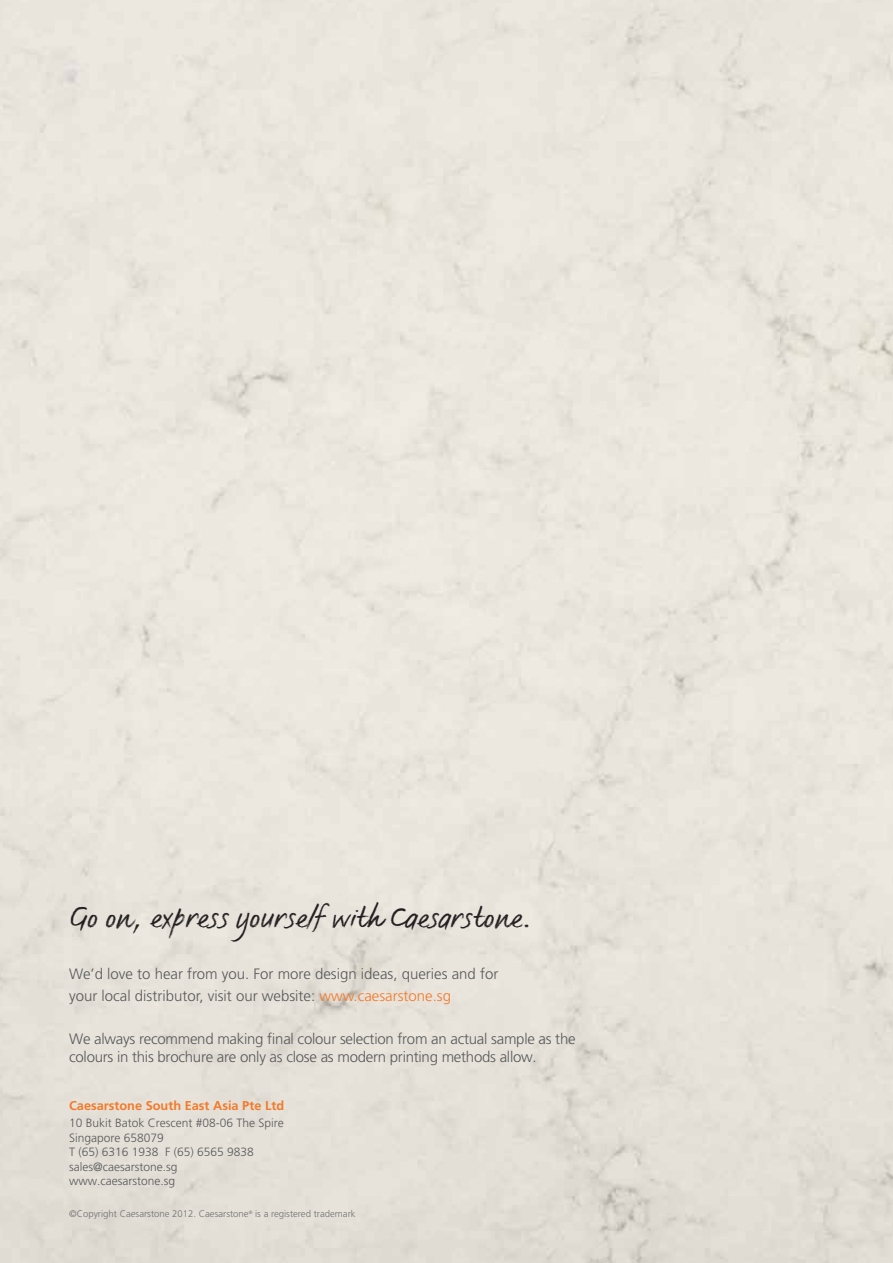
<style>
.page{position:relative;width:893px;height:1263px;background:#fff}
.page>*{position:absolute;margin:0;border:0;box-sizing:border-box;transform-origin:0 0}
.t1{font:30px "FS Sammy";color:#231f20}
.t2{font:300 15px/18px "Frutiger LT Std";letter-spacing:-.015em;color:#58595b}
.t3{font:700 12.75px "Frutiger LT Std";color:#f47929}
.t4{font:300 12px/14.4px "Frutiger LT Std";color:#58595b}
.t5{font:300 9.6px "Frutiger LT Std";color:#717073}
.s1{color:#f47929}
</style>
<div class="page">
<h1 class="t1" style="left:69px;top:899px;width:466px">Go on, express yourself with Caesarstone.</h1>
<p class="t2" style="left:69px;top:963px;width:431px;line-height:21.8px">We’d love to hear from you. For more design ideas, queries and for your local distributor, visit our website: <span class="s1">www.caesarstone.sg</span></p>
<p class="t2" style="left:69px;top:1030px;width:508px">We always recommend making final colour selection from an actual sample as the colours in this brochure are only as close as modern printing methods allow.</p>
<p class="t3" style="left:69px;top:1098px;width:217px">Caesarstone South East Asia Pte Ltd</p>
<p class="t4" style="left:69px;top:1116px;width:216px">10 Bukit Batok Crescent #08-06 The Spire<br>Singapore 658079<br>T (65) 6316 1938 F (65) 6565 9838 sales@caesarstone.sg www.caesarstone.sg</p>
<p class="t5" style="left:69px;top:1208px;width:288px">©Copyright Caesarstone 2012. Caesarstone<sup>®</sup> is a registered trademark</p>
</div>
